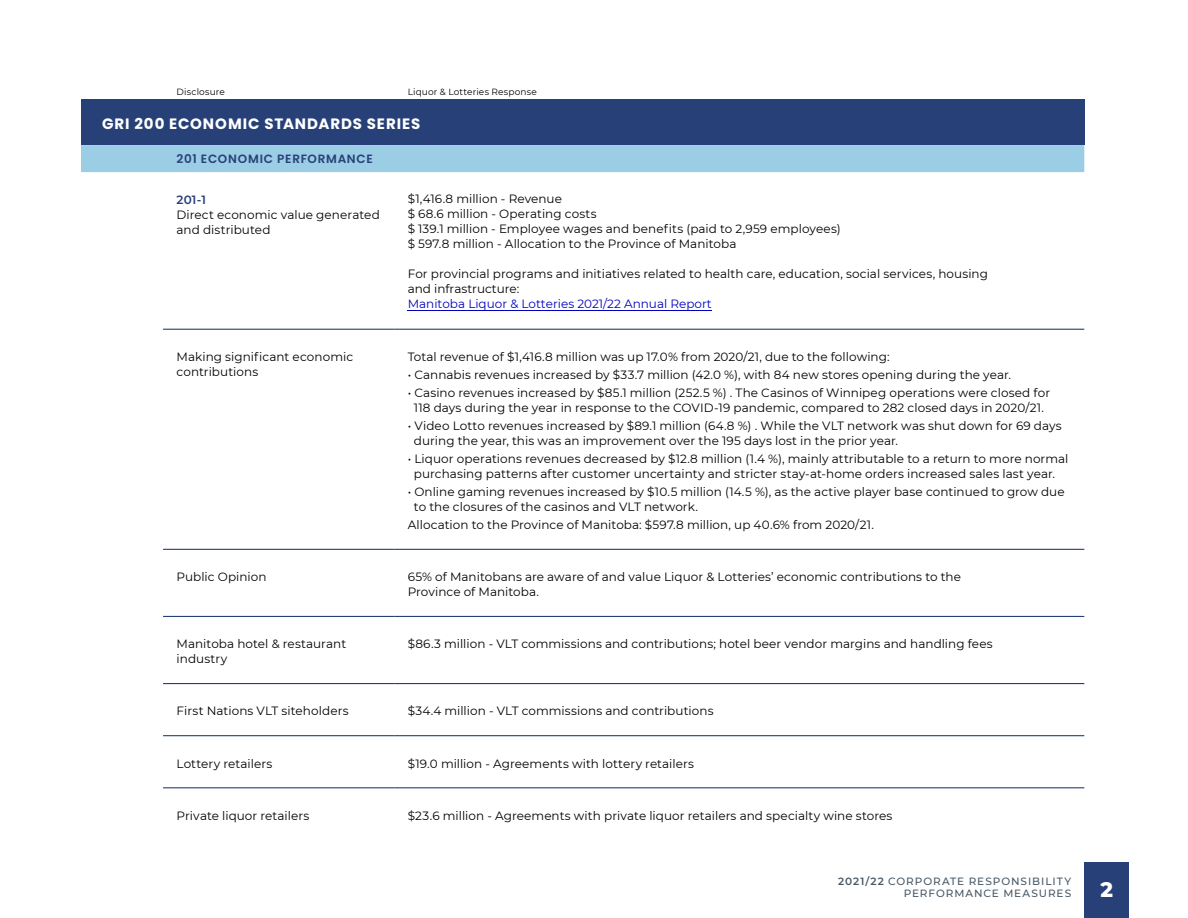
<style>
.page{position:relative;width:1188px;height:918px;background:#fff}
.page>*{position:absolute;margin:0;border:0;box-sizing:border-box;transform-origin:0 0}
.t1{font:800 21px "Montserrat";color:#fff}
.TABLE_-_section_head{font:700 15px "Poppins";letter-spacing:.065em;color:#fff}
.TABLE_-_Body{font:12px/15px "Montserrat";letter-spacing:.005em;color:#000}
.TABLE_-_Body-2{font:600 12px "Poppins";letter-spacing:.06em;color:#274178}
.TABLE_-_Body-3{font:600 12px "Montserrat";color:#274178}
.t2{font:500 10.5px/12px "Montserrat";letter-spacing:.09em;color:#485865;text-align:right}
.TABLE_-_Body-4{font:9px "Montserrat";letter-spacing:.02em;color:#000}
.s1{color:#0000bf}
.s2{font-weight:600}
</style>
<div class="page">
<div style="left:1085px;top:862px;width:44px;height:56px;background:#274178"></div>
<div style="left:81px;top:99px;width:1003px;height:46px;background:#274178"></div>
<div style="left:81px;top:145px;width:1003px;height:27px;background:#9bcde5"></div>
<hr style="left:163px;top:329px;width:231px;height:1px;background:#274178">
<hr style="left:394px;top:329px;width:690px;height:1px;background:#274178">
<hr style="left:163px;top:549px;width:231px;height:1px;background:#274178">
<hr style="left:394px;top:549px;width:690px;height:1px;background:#274178">
<hr style="left:163px;top:616px;width:231px;height:1px;background:#274178">
<hr style="left:394px;top:616px;width:690px;height:1px;background:#274178">
<hr style="left:163px;top:683px;width:231px;height:1px;background:#274178">
<hr style="left:394px;top:683px;width:690px;height:1px;background:#274178">
<hr style="left:163px;top:735px;width:231px;height:1px;background:#274178">
<hr style="left:394px;top:735px;width:690px;height:1px;background:#274178">
<hr style="left:163px;top:787px;width:231px;height:1px;background:#274178">
<hr style="left:394px;top:787px;width:690px;height:1px;background:#274178">
<hr style="left:408px;top:310px;width:304px;height:1px;background:#0000bf">
<p class="TABLE_-_Body-4" style="left:177px;top:85px;width:50px">Disclosure</p>
<p class="TABLE_-_Body-4" style="left:408px;top:85px;width:131px">Liquor &amp; Lotteries Response</p>
<p class="TABLE_-_section_head" style="left:102px;top:115px;width:320px">GRI 200 ECONOMIC STANDARDS SERIES</p>
<p class="TABLE_-_Body-2" style="left:177px;top:152px;width:198px">201 ECONOMIC PERFORMANCE</p>
<p class="TABLE_-_Body-3" style="left:177px;top:192px;width:31px">201-1</p>
<p class="TABLE_-_Body" style="left:177px;top:207px;width:205px">Direct economic value generated and distributed</p>
<p class="TABLE_-_Body" style="left:408px;top:191px;width:435px">$1,416.8 million - Revenue<br>$ 68.6 million - Operating costs<br>$ 139.1 million - Employee wages and benefits (paid to 2,959 employees) $ 597.8 million - Allocation to the Province of Manitoba</p>
<p class="TABLE_-_Body" style="left:408px;top:266px;width:582px">For provincial programs and initiatives related to health care, education, social services, housing and infrastructure:<br><span class="s1">Manitoba Liquor &amp; Lotteries 2021/22 Annual Report</span></p>
<p class="TABLE_-_Body" style="left:177px;top:349px;width:178px">Making significant economic contributions</p>
<p class="TABLE_-_Body" style="left:408px;top:349px;width:483px">Total revenue of $1,416.8 million was up 17.0% from 2020/21, due to the following:</p>
<p class="TABLE_-_Body" style="left:408px;top:367px;width:605px">• Cannabis revenues increased by $33.7 million (42.0 %), with 84 new stores opening during the year.</p>
<p class="TABLE_-_Body" style="left:408px;top:385px;width:644px;text-align:center">• Casino revenues increased by $85.1 million (252.5 %) . The Casinos of Winnipeg operations were closed for<br>118 days during the year in response to the COVID-19 pandemic, compared to 282 closed days in 2020/21.</p>
<p class="TABLE_-_Body" style="left:414px;top:418px;width:649px;text-indent:-6px">• Video Lotto revenues increased by $89.1 million (64.8 %) . While the VLT network was shut down for 69 days during the year, this was an improvement over the 195 days lost in the prior year.</p>
<p class="TABLE_-_Body" style="left:414px;top:451px;width:656px;text-indent:-6px">• Liquor operations revenues decreased by $12.8 million (1.4 %), mainly attributable to a return to more normal purchasing patterns after customer uncertainty and stricter stay-at-home orders increased sales last year.</p>
<p class="TABLE_-_Body" style="left:414px;top:484px;width:652px;text-indent:-6px">• Online gaming revenues increased by $10.5 million (14.5 %), as the active player base continued to grow due to the closures of the casinos and VLT network.</p>
<p class="TABLE_-_Body" style="left:408px;top:517px;width:468px">Allocation to the Province of Manitoba: $597.8 million, up 40.6% from 2020/21.</p>
<p class="TABLE_-_Body" style="left:177px;top:569px;width:92px">Public Opinion</p>
<p class="TABLE_-_Body" style="left:408px;top:569px;width:555px">65% of Manitobans are aware of and value Liquor &amp; Lotteries’ economic contributions to the<br>Province of Manitoba.</p>
<p class="TABLE_-_Body" style="left:177px;top:636px;width:171px">Manitoba hotel &amp; restaurant industry</p>
<p class="TABLE_-_Body" style="left:408px;top:636px;width:587px">$86.3 million - VLT commissions and contributions; hotel beer vendor margins and handling fees</p>
<p class="TABLE_-_Body" style="left:177px;top:703px;width:174px">First Nations VLT siteholders</p>
<p class="TABLE_-_Body" style="left:408px;top:703px;width:307px">$34.4 million - VLT commissions and contributions</p>
<p class="TABLE_-_Body" style="left:177px;top:755px;width:97px">Lottery retailers</p>
<p class="TABLE_-_Body" style="left:408px;top:755px;width:288px">$19.0 million - Agreements with lottery retailers</p>
<p class="TABLE_-_Body" style="left:177px;top:807px;width:134px">Private liquor retailers</p>
<p class="TABLE_-_Body" style="left:408px;top:807px;width:486px">$23.6 million - Agreements with private liquor retailers and specialty wine stores</p>
<p class="t2" style="left:838px;top:874px;width:235px"><span class="s2">2021/22</span> CORPORATE RESPONSIBILITY<br>PERFORMANCE MEASURES</p>
<h1 class="t1" style="left:1101px;top:875px;width:14px">2</h1>
</div>
